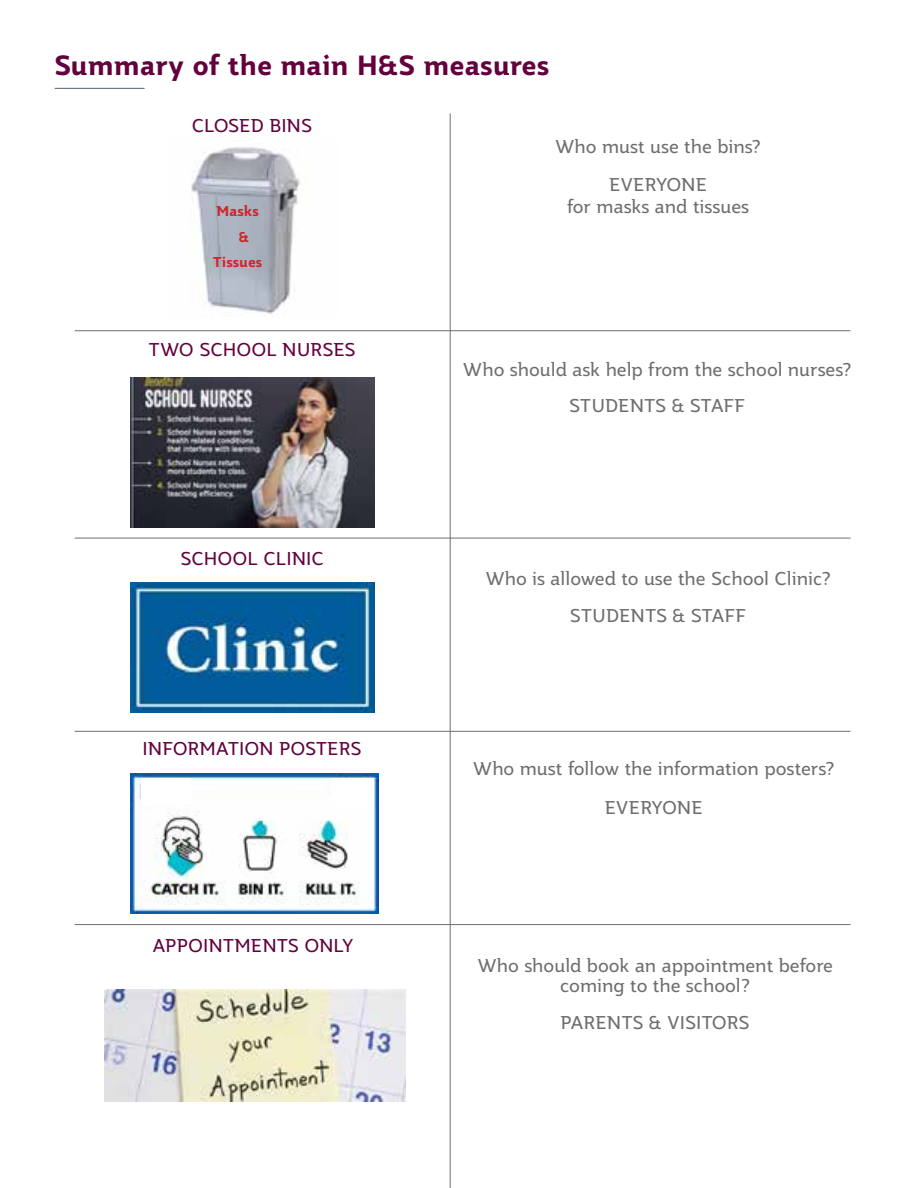
<style>
.page{position:relative;width:918px;height:1188px;background:#fff}
.page>*{position:absolute;margin:0;border:0;box-sizing:border-box;transform-origin:0 0}
.t1{font:700 27px "Jotia";color:#63003d}
.t2{font:18px/38.8px "Jotia";color:#6d6e71;text-align:center}
.t3{font:18px "Jotia";color:#63003d}
.t4{font:700 13.8px "Jotia";color:#d2232a}
</style>
<div class="page">
<hr style="left:75px;top:330px;width:776px;height:1px;background:#6d6e71">
<hr style="left:450px;top:113px;width:1px;height:1075px;background:#6d6e71">
<hr style="left:75px;top:538px;width:776px;height:1px;background:#6d6e71">
<hr style="left:75px;top:731px;width:776px;height:1px;background:#6d6e71">
<hr style="left:75px;top:924px;width:776px;height:1px;background:#6d6e71">
<img style="left:191px;top:147px;width:110px;height:167px">
<img style="left:131px;top:377px;width:243px;height:150px">
<img style="left:131px;top:583px;width:243px;height:130px">
<img style="left:104px;top:989px;width:301px;height:113px">
<img style="left:131px;top:773px;width:247px;height:141px">
<div style="left:141px;top:779px;width:50px;height:26px;background:#fff"></div>
<div style="left:332px;top:779px;width:42px;height:26px;background:#fff"></div>
<hr style="left:55px;top:88px;width:90px;height:1px;background:#53626f">
<h1 class="t1" style="left:54px;top:47px;width:497px">Summary of the main H&amp;S measures</h1>
<p class="t3" style="left:192px;top:113px;width:122px">CLOSED BINS</p>
<p class="t4" style="left:216px;top:201px;width:44px">Masks</p>
<p class="t4" style="left:239px;top:227px;width:12px">&amp;</p>
<p class="t4" style="left:213px;top:253px;width:51px">Tissues</p>
<p class="t3" style="left:149px;top:337px;width:209px">TWO SCHOOL NURSES</p>
<p class="t3" style="left:181px;top:547px;width:145px">SCHOOL CLINIC</p>
<p class="t3" style="left:143px;top:736px;width:221px">INFORMATION POSTERS</p>
<p class="t3" style="left:152px;top:934px;width:203px">APPOINTMENTS ONLY</p>
<p class="t2" style="left:555px;top:127px;width:207px">Who must use the bins?<br>EVERYONE</p>
<p class="t2" style="left:567px;top:187px;width:184px">for masks and tissues</p>
<p class="t2" style="left:463px;top:351px;width:390px;line-height:36.6px">Who should ask help from the school nurses?<br>STUDENTS &amp; STAFF</p>
<p class="t2" style="left:485px;top:561px;width:347px;line-height:36.6px">Who is allowed to use the School Clinic?<br>STUDENTS &amp; STAFF</p>
<p class="t2" style="left:473px;top:749px;width:363px">Who must follow the information posters?<br>EVERYONE</p>
<p class="t2" style="left:477px;top:956px;width:357px;line-height:19.4px">Who should book an appointment before coming to the school?</p>
<p class="t2" style="left:561px;top:1003px;width:190px">PARENTS &amp; VISITORS</p>
</div>
